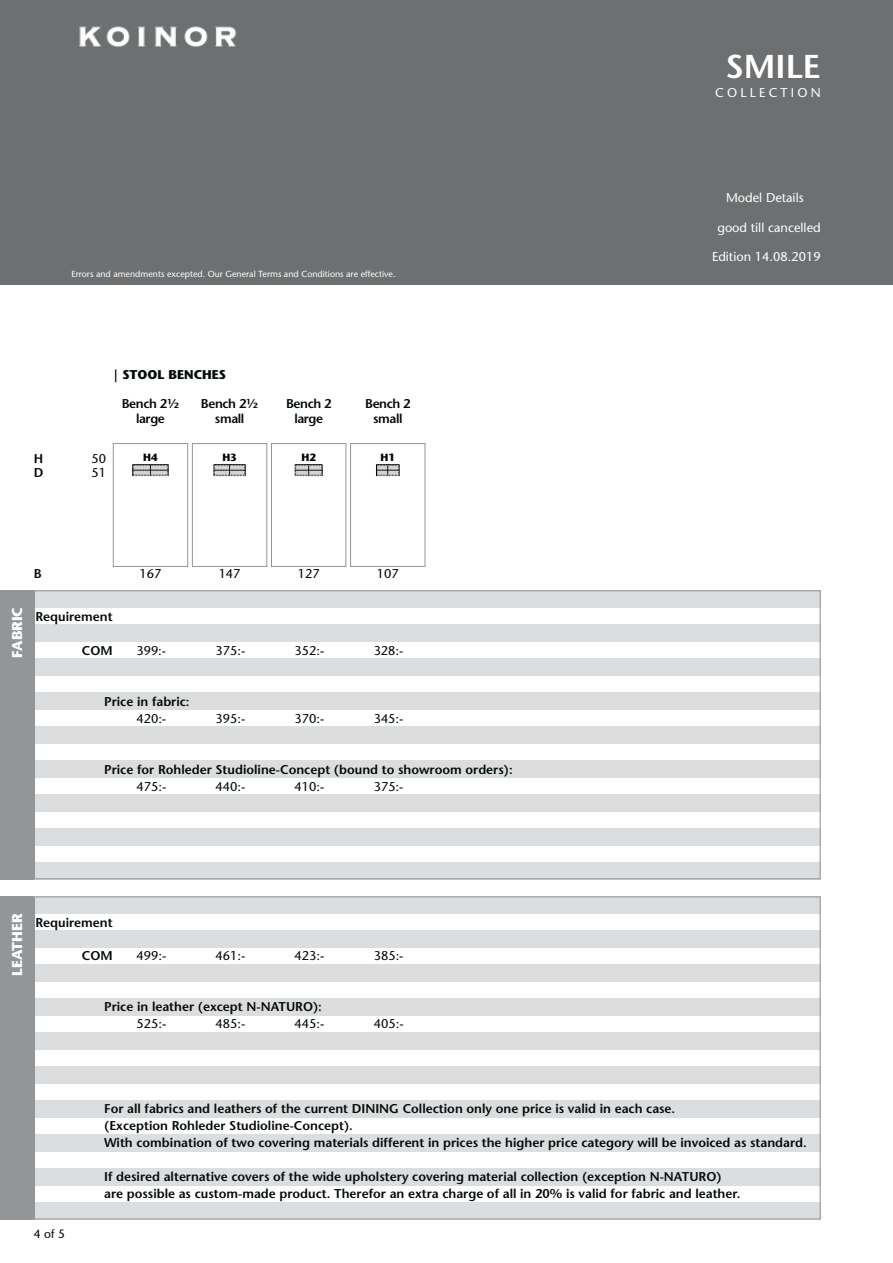
<style>
.page{position:relative;width:893px;height:1263px;background:#fff}
.page>*{position:absolute;margin:0;border:0;box-sizing:border-box;transform-origin:0 0}
.t1{font:600 33px "Stone Sans";color:#fff}
.t2{font:700 14.25px "Stone Sans";color:#fff}
.t3{font:600 12.75px/17px "Stone Sans";color:#040909}
.t4{font:12.75px "Stone Sans";color:#040909}
.t5{font:12.75px "Stone Sans";color:#fff}
.t6{font:700 12.75px "Stone Sans";color:#040909}
.t7{font:12px "Stone Sans";color:#040909}
.t8{font:700 10.5px "Stone Sans";color:#010202}
.t9{font:8.85px "Stone Sans";color:#fff}
</style>
<div class="page">
<svg style="left:33px;top:590px;width:788px;height:630px"></svg>
<div style="left:0;top:590px;width:34px;height:289px;background:#939698"></div>
<div style="left:0;top:896px;width:34px;height:324px;background:#939698"></div>
<div style="left:350px;top:443px;width:75px;height:124px;border:1px solid #939698"></div>
<svg style="left:376px;top:465px;width:24px;height:11px"></svg>
<div style="left:271px;top:443px;width:75px;height:124px;border:1px solid #939698"></div>
<svg style="left:295px;top:465px;width:28px;height:11px"></svg>
<div style="left:192px;top:443px;width:75px;height:124px;border:1px solid #939698"></div>
<svg style="left:214px;top:465px;width:32px;height:11px"></svg>
<div style="left:113px;top:443px;width:75px;height:124px;border:1px solid #939698"></div>
<svg style="left:132px;top:465px;width:37px;height:11px"></svg>
<div style="left:0;top:0;width:893px;height:285px;background:#6d6f71"></div>
<img style="left:78px;top:26px;width:158px;height:21px">
<p class="t9" style="left:71px;top:270px;width:326px">Errors and amendments excepted. Our General Terms and Conditions are effective.</p>
<p class="t6" style="left:113px;top:370px;width:114px">| STOOL BENCHES</p>
<p class="t3" style="left:122px;top:397px;width:59px">Bench 2½</p>
<p class="t3" style="left:201px;top:397px;width:59px">Bench 2½</p>
<p class="t3" style="left:136px;top:411px;width:30px">large</p>
<p class="t3" style="left:215px;top:411px;width:31px">small</p>
<p class="t3" style="left:286px;top:397px;width:47px">Bench 2</p>
<p class="t3" style="left:365px;top:397px;width:47px">Bench 2</p>
<p class="t3" style="left:294px;top:411px;width:30px">large</p>
<p class="t3" style="left:373px;top:411px;width:31px">small</p>
<p class="t3" style="left:34px;top:451px;width:11px">H</p>
<p class="t4" style="left:92px;top:454px;width:16px">50</p>
<p class="t3" style="left:34px;top:466px;width:11px">D</p>
<p class="t4" style="left:92px;top:468px;width:16px">51</p>
<p class="t8" style="left:143px;top:453px;width:16px">H4</p>
<p class="t8" style="left:222px;top:453px;width:16px">H3</p>
<p class="t8" style="left:301px;top:453px;width:16px">H2</p>
<p class="t8" style="left:380px;top:453px;width:16px">H1</p>
<p class="t2" style="left:12px;top:658px;width:52px;rotate:-90deg">FABRIC</p>
<p class="t3" style="left:34px;top:567px;width:9px">B</p>
<p class="t3" style="left:35px;top:609px;width:79px">Requirement</p>
<p class="t3" style="left:82px;top:643px;width:32px">COM</p>
<p class="t4" style="left:140px;top:569px;width:23px">167</p>
<p class="t4" style="left:219px;top:569px;width:23px">147</p>
<p class="t4" style="left:298px;top:569px;width:23px">127</p>
<p class="t4" style="left:377px;top:569px;width:23px">107</p>
<p class="t4" style="left:136px;top:645px;width:31px">399:-</p>
<p class="t4" style="left:215px;top:645px;width:31px">375:-</p>
<p class="t4" style="left:295px;top:645px;width:31px">352:-</p>
<p class="t4" style="left:374px;top:645px;width:31px">328:-</p>
<p class="t3" style="left:104px;top:694px;width:87px">Price in fabric:</p>
<p class="t4" style="left:136px;top:713px;width:31px">420:-</p>
<p class="t4" style="left:215px;top:713px;width:31px">395:-</p>
<p class="t4" style="left:295px;top:713px;width:31px">370:-</p>
<p class="t4" style="left:374px;top:713px;width:31px">345:-</p>
<p class="t3" style="left:104px;top:762px;width:410px">Price for Rohleder Studioline-Concept (bound to showroom orders):</p>
<p class="t4" style="left:136px;top:781px;width:31px">475:-</p>
<p class="t4" style="left:215px;top:781px;width:31px">440:-</p>
<p class="t4" style="left:295px;top:781px;width:31px">410:-</p>
<p class="t4" style="left:374px;top:781px;width:31px">375:-</p>
<h1 class="t1" style="left:725px;top:54px;width:97px">SMILE</h1>
<p class="t5" style="left:715px;top:87px;width:107px">C O L L E C T I O N</p>
<p class="t5" style="left:726px;top:192px;width:79px">Model Details</p>
<p class="t5" style="left:717px;top:222px;width:105px">good till cancelled</p>
<p class="t5" style="left:712px;top:252px;width:110px">Edition 14.08.2019</p>
<p class="t2" style="left:12px;top:976px;width:64px;rotate:-90deg">LEATHER</p>
<p class="t3" style="left:35px;top:915px;width:79px">Requirement</p>
<p class="t3" style="left:82px;top:949px;width:32px">COM</p>
<p class="t4" style="left:136px;top:951px;width:31px">499:-</p>
<p class="t4" style="left:215px;top:951px;width:31px">461:-</p>
<p class="t4" style="left:295px;top:951px;width:31px">423:-</p>
<p class="t4" style="left:374px;top:951px;width:31px">385:-</p>
<p class="t3" style="left:104px;top:1000px;width:219px">Price in leather (except N-NATURO):</p>
<p class="t4" style="left:136px;top:1019px;width:31px">525:-</p>
<p class="t4" style="left:215px;top:1019px;width:31px">485:-</p>
<p class="t4" style="left:295px;top:1019px;width:31px">445:-</p>
<p class="t4" style="left:374px;top:1019px;width:31px">405:-</p>
<p class="t7" style="left:34px;top:1229px;width:33px">4 of 5</p>
<p class="t3" style="left:104px;top:1102px;width:704px">For all fabrics and leathers of the current DINING Collection only one price is valid in each case.<br>(Exception Rohleder Studioline-Concept).<br>With combination of two covering materials different in prices the higher price category will be invoiced as standard.</p>
<p class="t3" style="left:104px;top:1170px;width:638px">If desired alternative covers of the wide upholstery covering material collection (exception N-NATURO) are possible as custom-made product. Therefor an extra charge of all in 20% is valid for fabric and leather.</p>
</div>
